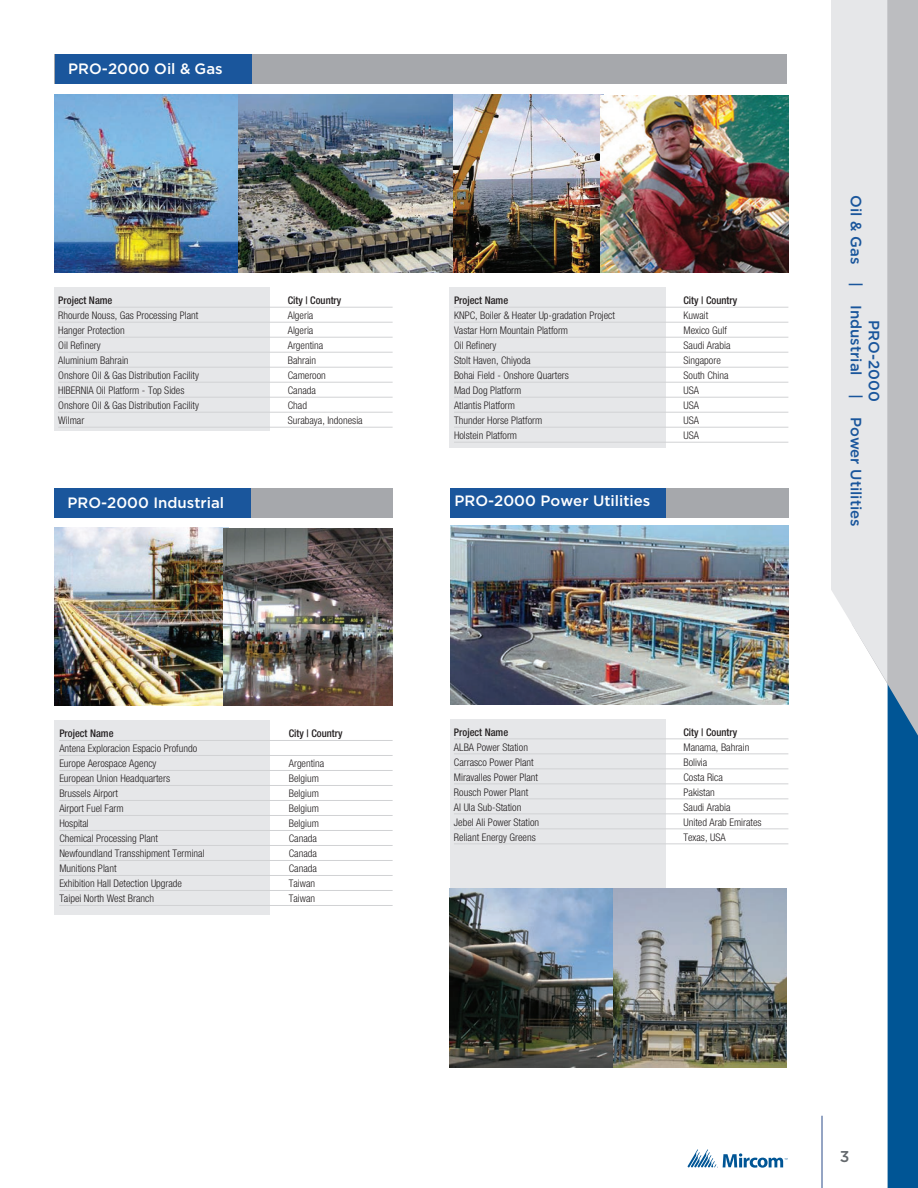
<style>
.page{position:relative;width:918px;height:1188px;background:#fff}
.page>*{position:absolute;margin:0;border:0;box-sizing:border-box;transform-origin:0 0}
.t1{font:500 15.6px "Gotham";color:#64696d}
.t2{font:500 15px "Gotham";color:#fff}
.t3{font:500 15px/18px "Gotham";color:#1a569c;text-align:center}
.t4{font:300 condensed 10.5px/15px "Helvetica Neue LT Std";color:#231f20}
.t5{font:500 condensed 10.5px "Helvetica Neue LT Std";color:#231f20}
</style>
<div class="page">
<svg style="left:832px;top:0;width:86px;height:1188px"></svg>
<svg style="left:688px;top:1149px;width:100px;height:19px"></svg>
<hr style="left:821px;top:1116px;width:2px;height:72px;background:#7287b1">
<div style="left:54px;top:287px;width:216px;height:144px;background:#e6e7e9"></div>
<hr style="left:58px;top:307px;width:335px;height:1px;background:#d1d2d4">
<hr style="left:58px;top:322px;width:335px;height:1px;background:#d1d2d4">
<hr style="left:58px;top:337px;width:335px;height:1px;background:#d1d2d4">
<hr style="left:58px;top:352px;width:335px;height:1px;background:#d1d2d4">
<hr style="left:58px;top:367px;width:335px;height:1px;background:#d1d2d4">
<hr style="left:58px;top:382px;width:335px;height:1px;background:#d1d2d4">
<hr style="left:58px;top:397px;width:335px;height:1px;background:#d1d2d4">
<hr style="left:58px;top:412px;width:335px;height:1px;background:#d1d2d4">
<hr style="left:58px;top:427px;width:335px;height:1px;background:#d1d2d4">
<div style="left:55px;top:54px;width:732px;height:30px;background:#a6a8ac"></div>
<div style="left:55px;top:54px;width:196px;height:30px;background:#1a569c"></div>
<img style="left:236px;top:94px;width:217px;height:179px">
<img style="left:54px;top:95px;width:184px;height:178px">
<div style="left:450px;top:287px;width:216px;height:161px;background:#e6e7e9"></div>
<hr style="left:454px;top:307px;width:334px;height:1px;background:#d1d2d4">
<hr style="left:454px;top:322px;width:334px;height:1px;background:#d1d2d4">
<hr style="left:454px;top:337px;width:334px;height:1px;background:#d1d2d4">
<hr style="left:454px;top:352px;width:334px;height:1px;background:#d1d2d4">
<hr style="left:454px;top:367px;width:334px;height:1px;background:#d1d2d4">
<hr style="left:454px;top:382px;width:334px;height:1px;background:#d1d2d4">
<hr style="left:454px;top:397px;width:334px;height:1px;background:#d1d2d4">
<hr style="left:454px;top:412px;width:334px;height:1px;background:#d1d2d4">
<hr style="left:454px;top:427px;width:334px;height:1px;background:#d1d2d4">
<hr style="left:454px;top:442px;width:334px;height:1px;background:#d1d2d4">
<img style="left:453px;top:94px;width:151px;height:179px">
<img style="left:601px;top:96px;width:187px;height:177px">
<div style="left:54px;top:721px;width:216px;height:194px;background:#e6e7e9"></div>
<hr style="left:59px;top:740px;width:334px;height:1px;background:#d1d2d4">
<hr style="left:59px;top:755px;width:334px;height:1px;background:#d1d2d4">
<hr style="left:59px;top:770px;width:334px;height:1px;background:#d1d2d4">
<hr style="left:59px;top:785px;width:334px;height:1px;background:#d1d2d4">
<hr style="left:59px;top:800px;width:334px;height:1px;background:#d1d2d4">
<hr style="left:59px;top:815px;width:334px;height:1px;background:#d1d2d4">
<hr style="left:59px;top:830px;width:334px;height:1px;background:#d1d2d4">
<hr style="left:59px;top:845px;width:334px;height:1px;background:#d1d2d4">
<hr style="left:59px;top:860px;width:334px;height:1px;background:#d1d2d4">
<hr style="left:59px;top:875px;width:334px;height:1px;background:#d1d2d4">
<hr style="left:59px;top:890px;width:334px;height:1px;background:#d1d2d4">
<hr style="left:59px;top:905px;width:334px;height:1px;background:#d1d2d4">
<img style="left:54px;top:528px;width:175px;height:178px">
<div style="left:54px;top:488px;width:339px;height:30px;background:#a6a8ac"></div>
<div style="left:54px;top:488px;width:197px;height:30px;background:#1a569c"></div>
<img style="left:224px;top:528px;width:169px;height:177px">
<div style="left:450px;top:488px;width:338px;height:30px;background:#a6a8ac"></div>
<div style="left:450px;top:488px;width:215px;height:30px;background:#1a569c"></div>
<img style="left:451px;top:526px;width:337px;height:178px">
<div style="left:450px;top:719px;width:216px;height:182px;background:#e6e7e9"></div>
<hr style="left:454px;top:739px;width:334px;height:1px;background:#d1d2d4">
<hr style="left:454px;top:754px;width:334px;height:1px;background:#d1d2d4">
<hr style="left:454px;top:769px;width:334px;height:1px;background:#d1d2d4">
<hr style="left:454px;top:784px;width:334px;height:1px;background:#d1d2d4">
<hr style="left:454px;top:799px;width:334px;height:1px;background:#d1d2d4">
<hr style="left:454px;top:814px;width:334px;height:1px;background:#d1d2d4">
<hr style="left:454px;top:829px;width:334px;height:1px;background:#d1d2d4">
<hr style="left:454px;top:844px;width:334px;height:1px;background:#d1d2d4">
<img style="left:449px;top:889px;width:165px;height:178px">
<img style="left:614px;top:889px;width:173px;height:178px">
<h2 class="t2" style="left:68px;top:59px;width:156px">PRO-2000 Oil &amp; Gas</h2>
<p class="t5" style="left:58px;top:294px;width:56px">Project Name</p>
<p class="t5" style="left:288px;top:294px;width:55px">City | Country</p>
<p class="t4" style="left:58px;top:308px;width:142px">Rhourde Nouss, Gas Processing Plant</p>
<p class="t4" style="left:288px;top:308px;width:27px">Algeria</p>
<p class="t4" style="left:58px;top:323px;width:68px">Hanger Protection</p>
<p class="t4" style="left:288px;top:323px;width:27px">Algeria</p>
<p class="t4" style="left:58px;top:338px;width:44px">Oil Refinery</p>
<p class="t4" style="left:288px;top:338px;width:37px">Argentina</p>
<p class="t4" style="left:58px;top:353px;width:72px">Aluminium Bahrain</p>
<p class="t4" style="left:288px;top:353px;width:30px">Bahrain</p>
<p class="t4" style="left:58px;top:368px;width:142px">Onshore Oil &amp; Gas Distribution Facility</p>
<p class="t4" style="left:288px;top:368px;width:40px">Cameroon</p>
<p class="t4" style="left:58px;top:383px;width:128px">HIBERNIA Oil Platform - Top Sides</p>
<p class="t4" style="left:288px;top:383px;width:30px">Canada</p>
<p class="t4" style="left:58px;top:398px;width:142px">Onshore Oil &amp; Gas Distribution Facility</p>
<p class="t4" style="left:288px;top:398px;width:21px">Chad</p>
<p class="t4" style="left:58px;top:413px;width:28px">Wilmar</p>
<p class="t4" style="left:288px;top:413px;width:76px">Surabaya, Indonesia</p>
<p class="t5" style="left:454px;top:294px;width:56px">Project Name</p>
<p class="t5" style="left:684px;top:294px;width:55px">City | Country</p>
<p class="t4" style="left:454px;top:308px;width:163px">KNPC, Boiler &amp; Heater Up-gradation Project</p>
<p class="t4" style="left:684px;top:308px;width:26px">Kuwait</p>
<p class="t4" style="left:454px;top:323px;width:116px">Vastar Horn Mountain Platform</p>
<p class="t4" style="left:684px;top:323px;width:45px">Mexico Gulf</p>
<p class="t4" style="left:454px;top:338px;width:44px">Oil Refinery</p>
<p class="t4" style="left:684px;top:338px;width:48px">Saudi Arabia</p>
<p class="t4" style="left:454px;top:353px;width:78px">Stolt Haven, Chiyoda</p>
<p class="t4" style="left:684px;top:353px;width:39px">Singapore</p>
<p class="t4" style="left:454px;top:368px;width:116px">Bohai Field - Onshore Quarters</p>
<p class="t4" style="left:684px;top:368px;width:47px">South China</p>
<p class="t4" style="left:454px;top:383px;width:69px">Mad Dog Platform</p>
<p class="t4" style="left:684px;top:383px;width:17px">USA</p>
<p class="t4" style="left:454px;top:398px;width:63px">Atlantis Platform</p>
<p class="t4" style="left:684px;top:398px;width:17px">USA</p>
<p class="t4" style="left:454px;top:413px;width:90px">Thunder Horse Platform</p>
<p class="t4" style="left:684px;top:413px;width:17px">USA</p>
<p class="t4" style="left:454px;top:428px;width:65px">Holstein Platform</p>
<p class="t4" style="left:684px;top:428px;width:17px">USA</p>
<h2 class="t2" style="left:68px;top:493px;width:158px">PRO-2000 Industrial</h2>
<h2 class="t2" style="left:455px;top:491px;width:197px">PRO-2000 Power Utilities</h2>
<p class="t5" style="left:59px;top:727px;width:56px">Project Name</p>
<p class="t5" style="left:289px;top:727px;width:55px">City | Country</p>
<p class="t4" style="left:59px;top:741px;width:139px">Antena Exploracion Espacio Profundo<br>Europe Aerospace Agency</p>
<p class="t4" style="left:289px;top:756px;width:37px">Argentina</p>
<p class="t4" style="left:59px;top:771px;width:112px">European Union Headquarters</p>
<p class="t4" style="left:289px;top:771px;width:32px">Belgium</p>
<p class="t4" style="left:59px;top:786px;width:60px">Brussels Airport</p>
<p class="t4" style="left:289px;top:786px;width:32px">Belgium</p>
<p class="t4" style="left:59px;top:801px;width:66px">Airport Fuel Farm</p>
<p class="t4" style="left:289px;top:801px;width:32px">Belgium</p>
<p class="t4" style="left:59px;top:816px;width:31px">Hospital</p>
<p class="t4" style="left:289px;top:816px;width:32px">Belgium</p>
<p class="t4" style="left:59px;top:831px;width:100px">Chemical Processing Plant</p>
<p class="t4" style="left:289px;top:831px;width:30px">Canada</p>
<p class="t4" style="left:59px;top:846px;width:147px">Newfoundland Transshipment Terminal</p>
<p class="t4" style="left:289px;top:846px;width:30px">Canada</p>
<p class="t4" style="left:59px;top:861px;width:59px">Munitions Plant</p>
<p class="t4" style="left:289px;top:861px;width:30px">Canada</p>
<p class="t4" style="left:59px;top:876px;width:124px">Exhibition Hall Detection Upgrade</p>
<p class="t4" style="left:289px;top:876px;width:28px">Taiwan</p>
<p class="t4" style="left:59px;top:891px;width:96px">Taipei North West Branch</p>
<p class="t4" style="left:289px;top:891px;width:28px">Taiwan</p>
<p class="t5" style="left:454px;top:726px;width:56px">Project Name</p>
<p class="t5" style="left:683px;top:726px;width:55px">City | Country</p>
<p class="t4" style="left:454px;top:739px;width:76px">ALBA Power Station</p>
<p class="t4" style="left:683px;top:739px;width:67px">Manama, Bahrain</p>
<p class="t4" style="left:454px;top:754px;width:81px">Carrasco Power Plant</p>
<p class="t4" style="left:683px;top:754px;width:25px">Bolivia</p>
<p class="t4" style="left:454px;top:769px;width:86px">Miravalles Power Plant</p>
<p class="t4" style="left:683px;top:769px;width:41px">Costa Rica</p>
<p class="t4" style="left:454px;top:784px;width:76px">Rousch Power Plant</p>
<p class="t4" style="left:683px;top:784px;width:33px">Pakistan</p>
<p class="t4" style="left:454px;top:799px;width:69px">Al Ula Sub-Station</p>
<p class="t4" style="left:683px;top:799px;width:48px">Saudi Arabia</p>
<p class="t4" style="left:454px;top:814px;width:87px">Jebel Ali Power Station</p>
<p class="t4" style="left:683px;top:814px;width:80px">United Arab Emirates</p>
<p class="t4" style="left:454px;top:829px;width:83px">Reliant Energy Greens</p>
<p class="t4" style="left:683px;top:829px;width:44px">Texas, USA</p>
<h2 class="t3" style="left:883px;top:195px;width:333px;rotate:90deg">PRO-2000<br>Oil &amp; Gas | Industrial | Power Utilities</h2>
<h1 class="t1" style="left:840px;top:1147px;width:11px">3</h1>
</div>
